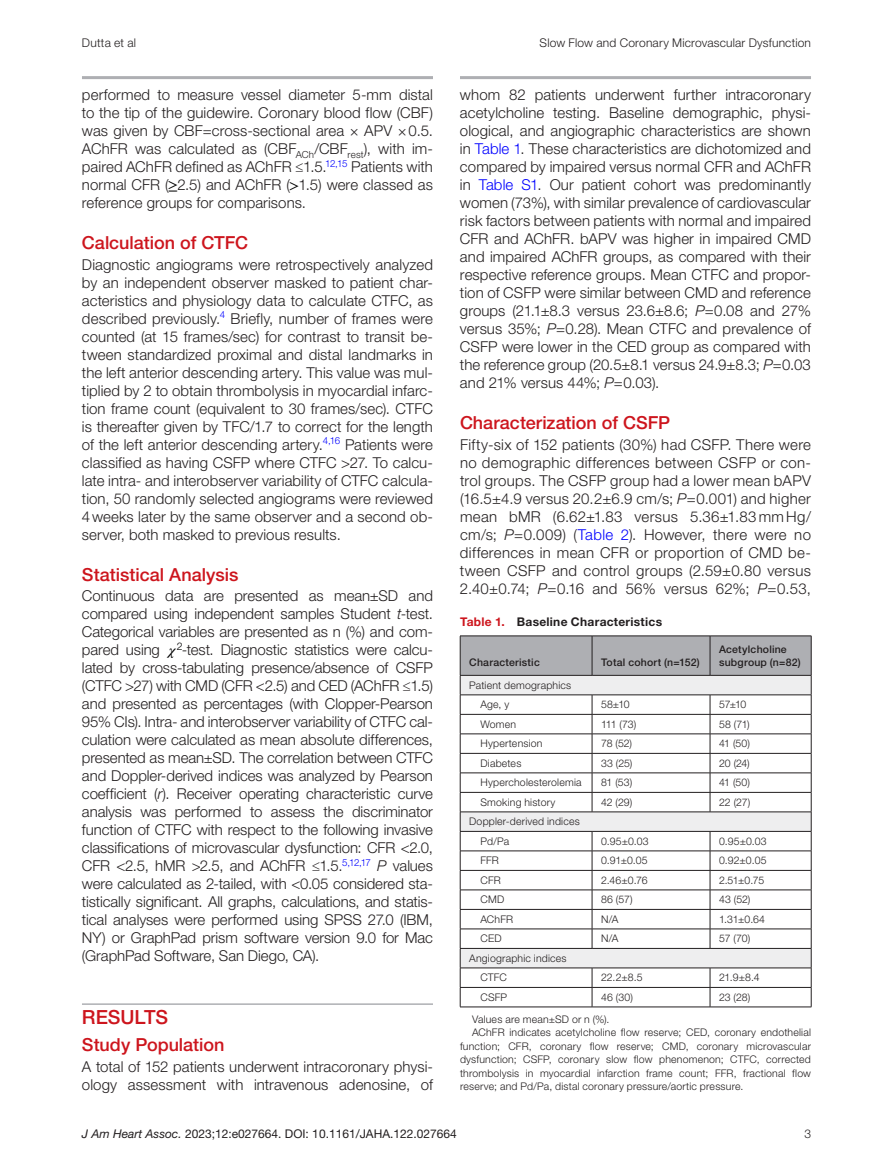
<style>
.page{position:relative;width:893px;height:1174px;background:#fff}
.page>*{position:absolute;margin:0;border:0;box-sizing:border-box;transform-origin:0 0}
.t1{font:500 19.5px "Helvetica Neue LT Std";color:#cd151d}
.t2{font:500 18px "Helvetica Neue LT Std";color:#cd151d}
.t3{font:300 15px/18px "Helvetica Neue LT Std";letter-spacing:.005em;color:#231f20;text-align:justify}
.t4{font:12px "Helvetica Neue LT Std";color:#231f20}
.t5{font:300 12px "Helvetica Neue LT Std";letter-spacing:.015em;color:#231f20}
.t6{font:700 12px "Helvetica Neue LT Std";letter-spacing:.025em;color:#231f20}
.t7{font:300 10.5px/19.5px "Helvetica Neue LT Std";letter-spacing:.02em;color:#231f20}
.t8{font:500 10.5px/13.5px "Helvetica Neue LT Std";letter-spacing:.02em;color:#231f20}
.s1{font-family:"STIX Math Calligraphy";font-weight:400;color:#000}
.s2{font-family:"STIX Math";font-weight:400;font-style:italic;color:#000}
.s3{font-style:italic}
.s4{color:#00f}
.s5{color:#cd151d}
</style>
<div class="page">
<hr style="left:82px;top:1003px;width:351px;height:2px;background:#aeafb3">
<hr style="left:460px;top:635px;width:132px;height:1px;background:#231f20">
<hr style="left:592px;top:635px;width:118px;height:1px;background:#231f20">
<hr style="left:710px;top:635px;width:101px;height:1px;background:#231f20">
<hr style="left:460px;top:1006px;width:132px;height:1px;background:#231f20">
<hr style="left:592px;top:1006px;width:118px;height:1px;background:#231f20">
<svg style="left:460px;top:636px;width:352px;height:370px"></svg>
<hr style="left:710px;top:1006px;width:101px;height:1px;background:#231f20">
<hr style="left:82px;top:76px;width:351px;height:3px;background:#aeafb3">
<hr style="left:460px;top:76px;width:351px;height:3px;background:#aeafb3">
<p class="t5" style="left:82px;top:35px;width:56px">Dutta et al</p>
<p class="t5" style="left:540px;top:35px;width:273px">Slow Flow and Coronary Microvascular Dysfunction</p>
<p class="t3" style="left:82px;top:85px;width:353px">performed to measure vessel diameter 5-mm distal to the tip of the guidewire. Coronary blood flow (CBF) was given by CBF=cross-sectional area × APV ×0.5.<br>AChFR was calculated as (CBF<sub>ACh</sub>/CBF<sub>rest</sub>), with im&shy;paired AChFR defined as AChFR ≤1.5.<sup>12,15</sup> Patients with normal CFR (<span class="s1">≥</span>2.5) and AChFR (<span class="s2">&gt;</span>1.5) were classed as reference groups for comparisons.</p>
<p class="t2" style="left:82px;top:232px;width:168px">Calculation of CTFC</p>
<p class="t3" style="left:82px;top:255px;width:353px">Diagnostic angiograms were retrospectively analyzed by an independent observer masked to patient char&shy;acteristics and physiology data to calculate CTFC, as described previously.<sup>4</sup> Briefly, number of frames were counted (at 15 frames/sec) for contrast to transit be&shy;tween standardized proximal and distal landmarks in the left anterior descending artery. This value was mul&shy;tiplied by 2 to obtain thrombolysis in myocardial infarc&shy;tion frame count (equivalent to 30 frames/sec). CTFC is thereafter given by TFC/1.7 to correct for the length of the left anterior descending artery.<sup>4,16</sup> Patients were classified as having CSFP where CTFC &gt;27. To calcu&shy;late intra- and interobserver variability of CTFC calcula&shy;tion, 50 randomly selected angiograms were reviewed 4weeks later by the same observer and a second ob&shy;server, both masked to previous results.</p>
<p class="t2" style="left:82px;top:564px;width:158px">Statistical Analysis</p>
<p class="t3" style="left:82px;top:586px;width:353px">Continuous data are presented as mean±SD and compared using independent samples Student <span class="s3">t</span>-test.<br>Categorical variables are presented as n (%) and com&shy;pared using <span class="s2">𝜒</span><sup>2</sup>-test. Diagnostic statistics were calcu&shy;lated by cross-tabulating presence/absence of CSFP (CTFC &gt;27) with CMD (CFR &lt;2.5) and CED (AChFR ≤1.5) and presented as percentages (with Clopper-Pearson 95% CIs). Intra- and interobserver variability of CTFC cal&shy;culation were calculated as mean absolute differences, presented as mean±SD. The correlation between CTFC and Doppler-derived indices was analyzed by Pearson coefficient (<span class="s3">r</span>). Receiver operating characteristic curve analysis was performed to assess the discriminator function of CTFC with respect to the following invasive classifications of microvascular dysfunction: CFR &lt;2.0, CFR &lt;2.5, hMR &gt;2.5, and AChFR ≤1.5.<sup>5,12,17</sup> <span class="s3">P</span> values were calculated as 2-tailed, with &lt;0.05 considered sta&shy;tistically significant. All graphs, calculations, and statis&shy;tical analyses were performed using SPSS 27.0 (IBM, NY) or GraphPad prism software version 9.0 for Mac (GraphPad Software, San Diego, CA).</p>
<h1 class="t1" style="left:82px;top:1005px;width:88px">RESULTS</h1>
<p class="t2" style="left:82px;top:1034px;width:144px">Study Population</p>
<p class="t3" style="left:82px;top:1057px;width:352px">A total of 152 patients underwent intracoronary physi&shy;ology assessment with intravenous adenosine, of</p>
<p class="t3" style="left:460px;top:85px;width:353px">whom 82 patients underwent further intracoronary acetylcholine testing. Baseline demographic, physi&shy;ological, and angiographic characteristics are shown in <span class="s4">Table 1</span>. These characteristics are dichotomized and compared by impaired versus normal CFR and AChFR in <span class="s4">Table S1</span>. Our patient cohort was predominantly women (73%), with similar prevalence of cardiovascular risk factors between patients with normal and impaired CFR and AChFR. bAPV was higher in impaired CMD and impaired AChFR groups, as compared with their respective reference groups. Mean CTFC and propor&shy;tion of CSFP were similar between CMD and reference groups (21.1±8.3 versus 23.6±8.6; <span class="s3">P</span>=0.08 and 27% versus 35%; <span class="s3">P</span>=0.28). Mean CTFC and prevalence of CSFP were lower in the CED group as compared with the reference group (20.5±8.1 versus 24.9±8.3; <span class="s3">P</span>=0.03 and 21% versus 44%; <span class="s3">P</span>=0.03).</p>
<p class="t2" style="left:460px;top:412px;width:212px">Characterization of CSFP</p>
<p class="t3" style="left:460px;top:435px;width:353px">Fifty-six of 152 patients (30%) had CSFP. There were no demographic differences between CSFP or con&shy;trol groups. The CSFP group had a lower mean bAPV (16.5±4.9 versus 20.2±6.9 cm/s; <span class="s3">P</span>=0.001) and higher mean bMR (6.62±1.83 versus 5.36±1.83 mm Hg/ cm/s; <span class="s3">P</span>=0.009) (<span class="s4">Table 2</span>). However, there were no differences in mean CFR or proportion of CMD be&shy;tween CSFP and control groups (2.59±0.80 versus 2.40±0.74; <span class="s3">P</span>=0.16 and 56% versus 62%; <span class="s3">P</span>=0.53,</p>
<p class="t6" style="left:460px;top:614px;width:204px"><span class="s5">Table 1.</span> Baseline Characteristics</p>
<p class="t8" style="left:469px;top:655px;width:72px">Characteristic</p>
<p class="t8" style="left:601px;top:655px;width:100px">Total cohort (n=152)</p>
<p class="t8" style="left:719px;top:642px;width:83px">Acetylcholine subgroup (n=82)</p>
<p class="t7" style="left:480px;top:675px;width:92px;text-indent:-11px">Patient demographics<br>Age, y</p>
<p class="t7" style="left:601px;top:694px;width:30px">58±10</p>
<p class="t7" style="left:719px;top:694px;width:29px">57±10</p>
<p class="t7" style="left:480px;top:714px;width:37px">Women</p>
<p class="t7" style="left:601px;top:714px;width:37px">111 (73)</p>
<p class="t7" style="left:719px;top:714px;width:32px">58 (71)</p>
<p class="t7" style="left:480px;top:733px;width:64px">Hypertension</p>
<p class="t7" style="left:601px;top:733px;width:32px">78 (52)</p>
<p class="t7" style="left:719px;top:733px;width:32px">41 (50)</p>
<p class="t7" style="left:480px;top:753px;width:42px">Diabetes</p>
<p class="t7" style="left:601px;top:753px;width:33px">33 (25)</p>
<p class="t7" style="left:719px;top:753px;width:32px">20 (24)</p>
<p class="t7" style="left:480px;top:772px;width:103px">Hypercholesterolemia</p>
<p class="t7" style="left:601px;top:772px;width:33px">81 (53)</p>
<p class="t7" style="left:719px;top:772px;width:32px">41 (50)</p>
<p class="t7" style="left:480px;top:792px;width:76px">Smoking history</p>
<p class="t7" style="left:601px;top:792px;width:33px">42 (29)</p>
<p class="t7" style="left:719px;top:792px;width:33px">22 (27)</p>
<p class="t7" style="left:480px;top:811px;width:101px;text-indent:-11px">Doppler-derived indices<br>Pd/Pa</p>
<p class="t7" style="left:601px;top:831px;width:49px">0.95±0.03</p>
<p class="t7" style="left:719px;top:831px;width:49px">0.95±0.03</p>
<p class="t7" style="left:480px;top:850px;width:20px">FFR</p>
<p class="t7" style="left:601px;top:850px;width:48px">0.91±0.05</p>
<p class="t7" style="left:719px;top:850px;width:49px">0.92±0.05</p>
<p class="t7" style="left:480px;top:870px;width:22px">CFR</p>
<p class="t7" style="left:601px;top:870px;width:48px">2.46±0.76</p>
<p class="t7" style="left:719px;top:870px;width:47px">2.51±0.75</p>
<p class="t7" style="left:480px;top:889px;width:25px">CMD</p>
<p class="t7" style="left:601px;top:889px;width:33px">86 (57)</p>
<p class="t7" style="left:719px;top:889px;width:33px">43 (52)</p>
<p class="t7" style="left:480px;top:909px;width:34px">AChFR</p>
<p class="t7" style="left:601px;top:909px;width:19px">N/A</p>
<p class="t7" style="left:719px;top:909px;width:48px">1.31±0.64</p>
<p class="t7" style="left:480px;top:928px;width:23px">CED</p>
<p class="t7" style="left:601px;top:928px;width:19px">N/A</p>
<p class="t7" style="left:719px;top:928px;width:33px">57 (70)</p>
<p class="t7" style="left:480px;top:948px;width:88px;text-indent:-11px">Angiographic indices<br>CTFC</p>
<p class="t7" style="left:601px;top:967px;width:43px">22.2±8.5</p>
<p class="t7" style="left:719px;top:967px;width:42px">21.9±8.4</p>
<p class="t7" style="left:480px;top:987px;width:28px">CSFP</p>
<p class="t7" style="left:601px;top:987px;width:33px">46 (30)</p>
<p class="t7" style="left:719px;top:987px;width:33px">23 (28)</p>
<p class="t7" style="left:472px;top:1009px;width:139px">Values are mean±SD or n (%).</p>
<p class="t7" style="left:472px;top:1022px;width:340px">AChFR indicates acetylcholine flow reserve; CED, coronary endothelial</p>
<p class="t7" style="left:460px;top:1036px;width:352px">function; CFR, coronary flow reserve; CMD, coronary microvascular</p>
<p class="t7" style="left:460px;top:1049px;width:352px">dysfunction; CSFP, coronary slow flow phenomenon; CTFC, corrected</p>
<p class="t7" style="left:460px;top:1063px;width:353px">thrombolysis in myocardial infarction frame count; FFR, fractional flow</p>
<p class="t7" style="left:460px;top:1076px;width:285px">reserve; and Pd/Pa, distal coronary pressure/aortic pressure.</p>
<p class="t4" style="left:82px;top:1126px;width:376px"><span class="s3">J Am Heart Assoc.</span> 2023;12:e027664. DOI: 10.1161/JAHA.122.027664</p>
<p class="t5" style="left:804px;top:1126px;width:8px">3</p>
</div>
